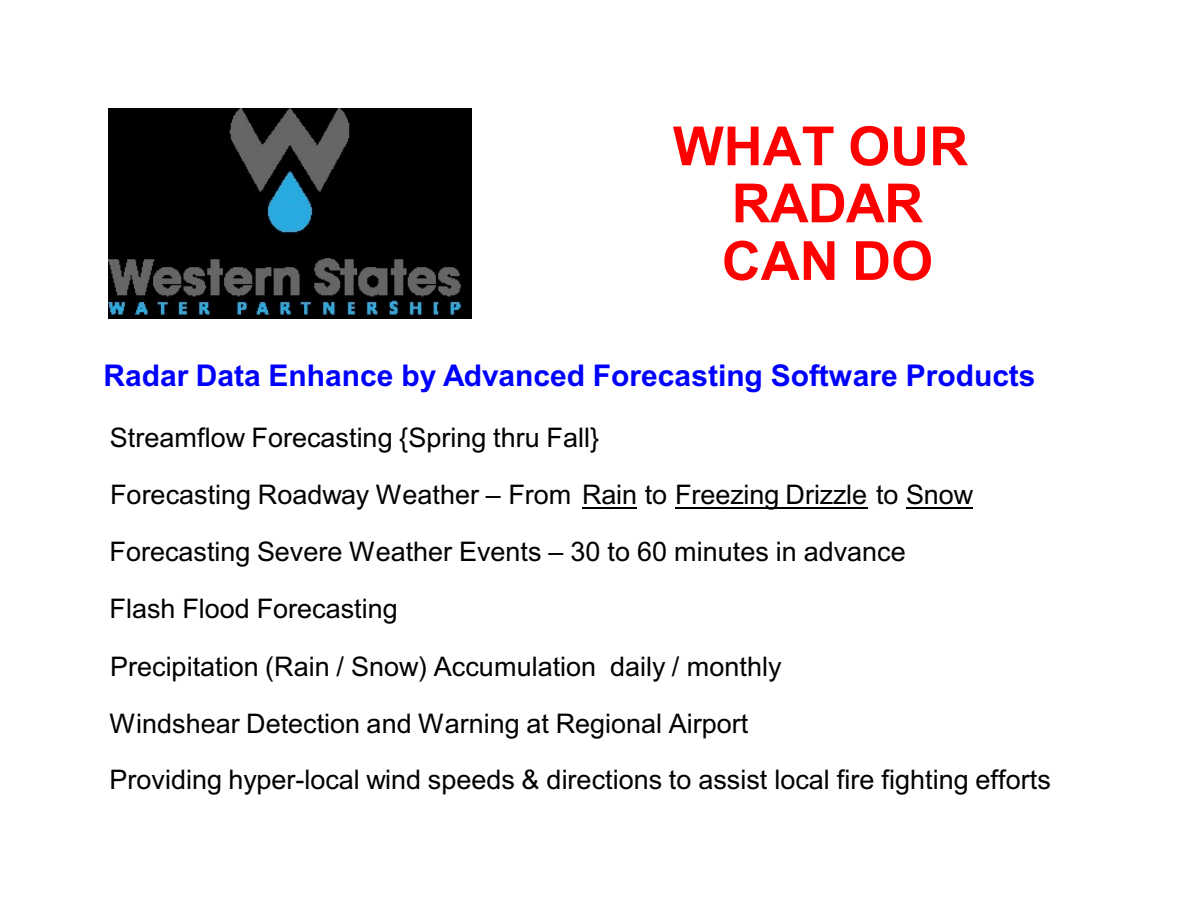
<style>
.page{position:relative;width:1188px;height:918px;background:#fff}
.page>*{position:absolute;margin:0;border:0;box-sizing:border-box;transform-origin:0 0}
.t1{font:700 54px/57.3px "Arial";color:#f00;text-align:center}
.t2{font:700 30px "Arial";color:#00f}
.t3{font:27px/57px "Arial";color:#000}
</style>
<div class="page">
<img style="left:108px;top:108px;width:364px;height:211px">
<hr style="left:582px;top:507px;width:55px;height:2px;background:#000">
<hr style="left:675px;top:507px;width:192px;height:2px;background:#000">
<hr style="left:906px;top:507px;width:67px;height:2px;background:#000">
<h1 class="t1" style="left:673px;top:123px;width:297px">WHAT OUR<br>RADAR<br>CAN DO</h1>
<p class="t2" style="left:104px;top:364px;width:934px">Radar Data Enhance by Advanced Forecasting Software Products</p>
<p class="t3" style="left:110px;top:412px;width:943px">Streamflow Forecasting {Spring thru Fall}<br>Forecasting Roadway Weather – From Rain to Freezing Drizzle to Snow Forecasting Severe Weather Events – 30 to 60 minutes in advance<br>Flash Flood Forecasting<br>Precipitation (Rain / Snow) Accumulation daily / monthly<br>Windshear Detection and Warning at Regional Airport<br>Providing hyper-local wind speeds &amp; directions to assist local fire fighting efforts</p>
</div>
